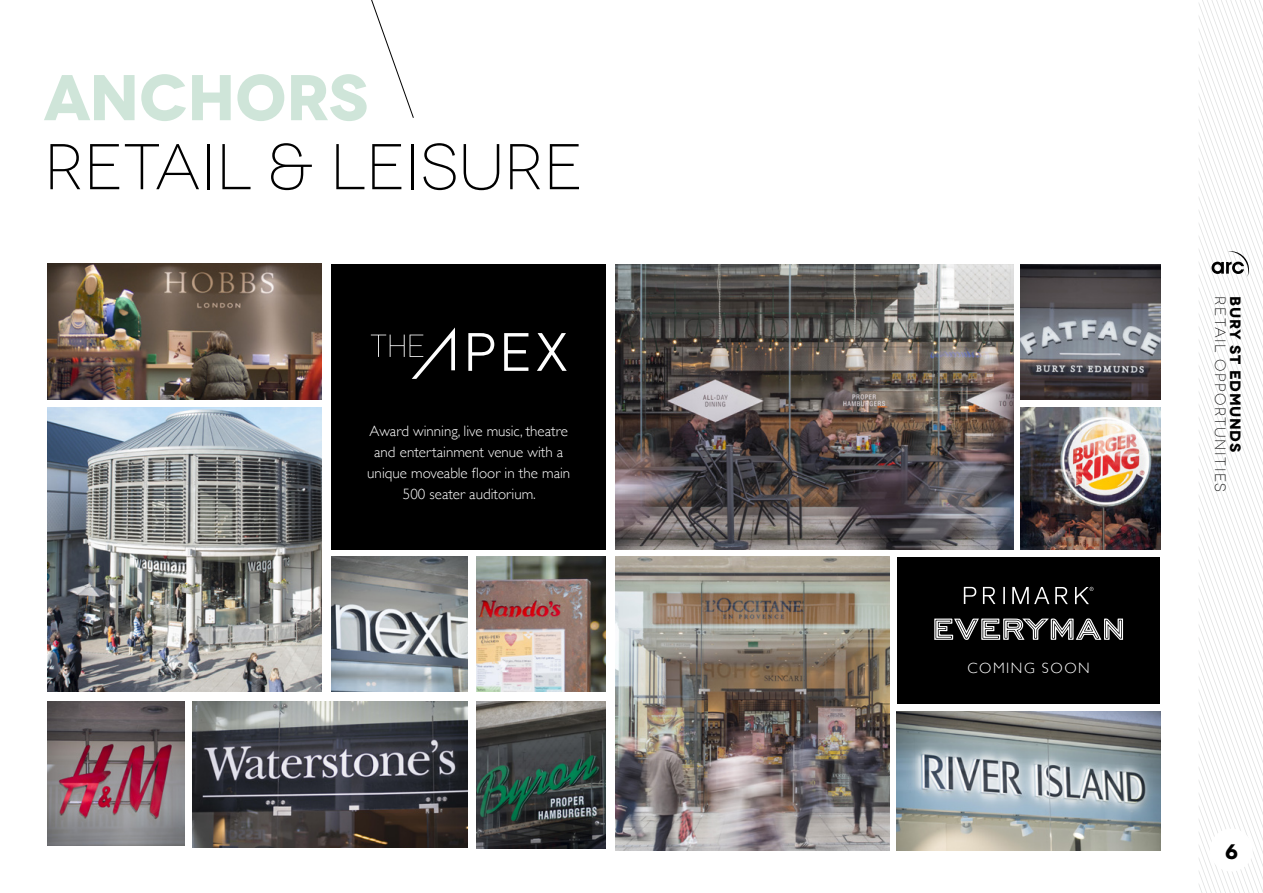
<style>
.page{position:relative;width:1263px;height:893px;background:#fff}
.page>*{position:absolute;margin:0;border:0;box-sizing:border-box;transform-origin:0 0}
.t1{font:300 64.5px "Novecentowide";color:#000}
.t2{font:700 64.5px "Novecentowide";letter-spacing:-.01em;color:#cfe5d9}
.t3{font:700 21px "Novecentowide";color:#000}
.t4{font:300 15px/21px "Gill Sans";color:#fff;text-align:center}
.t5{font:300 15px "Novecentowide";letter-spacing:.1em;color:#000}
.t6{font:700 15px "Novecentowide";letter-spacing:.045em;color:#000}
.t7{font:300 15px "Gill Sans";letter-spacing:.1em;color:#fff}
</style>
<div class="page">
<svg style="left:1199px;top:0;width:64px;height:893px"></svg>
<div style="left:1210px;top:829px;width:43px;height:42px;background:#fff;border-radius:50%"></div>
<svg style="left:371px;top:0;width:43px;height:118px"></svg>
<div style="left:332px;top:264px;width:274px;height:285px;background:#000"></div>
<img style="left:615px;top:265px;width:399px;height:284px">
<img style="left:1021px;top:407px;width:140px;height:142px">
<svg style="left:468px;top:333px;width:26px;height:38px"></svg>
<svg style="left:504px;top:333px;width:24px;height:38px"></svg>
<svg style="left:537px;top:333px;width:30px;height:38px"></svg>
<svg style="left:371px;top:327px;width:84px;height:52px"></svg>
<img style="left:48px;top:407px;width:274px;height:284px">
<img style="left:476px;top:701px;width:130px;height:148px">
<img style="left:476px;top:557px;width:130px;height:134px">
<div style="left:897px;top:557px;width:263px;height:146px;background:#000"></div>
<img style="left:48px;top:263px;width:274px;height:136px">
<img style="left:1021px;top:265px;width:139px;height:134px">
<img style="left:193px;top:701px;width:275px;height:147px">
<img style="left:332px;top:557px;width:136px;height:134px">
<img style="left:615px;top:557px;width:275px;height:293px">
<img style="left:896px;top:711px;width:264px;height:139px">
<img style="left:48px;top:701px;width:137px;height:145px">
<svg style="left:964px;top:587px;width:12px;height:17px"></svg>
<svg style="left:1003px;top:587px;width:2px;height:17px"></svg>
<svg style="left:1012px;top:587px;width:37px;height:17px"></svg>
<svg style="left:1075px;top:587px;width:18px;height:17px"></svg>
<svg style="left:983px;top:587px;width:12px;height:17px"></svg>
<svg style="left:1055px;top:587px;width:13px;height:17px"></svg>
<svg style="left:934px;top:618px;width:189px;height:22px"></svg>
<h1 class="t2" style="left:44px;top:57px;width:326px">ANCHORS</h1>
<h1 class="t1" style="left:44px;top:130px;width:540px">RETAIL &amp; LEISURE</h1>
<p class="t4" style="left:367px;top:420px;width:204px">Award winning, live music, theatre and entertainment venue with a unique moveable floor in the main<br>500 seater auditorium.</p>
<p class="t7" style="left:967px;top:656px;width:124px">COMING SOON</p>
<p class="t5" style="left:1229px;top:296px;width:197px;rotate:90deg">RETAIL OPPORTUNITIES</p>
<p class="t6" style="left:1245px;top:296px;width:157px;rotate:90deg">BURY ST EDMUNDS</p>
<h2 class="t3" style="left:1225px;top:839px;width:14px">6</h2>
</div>
